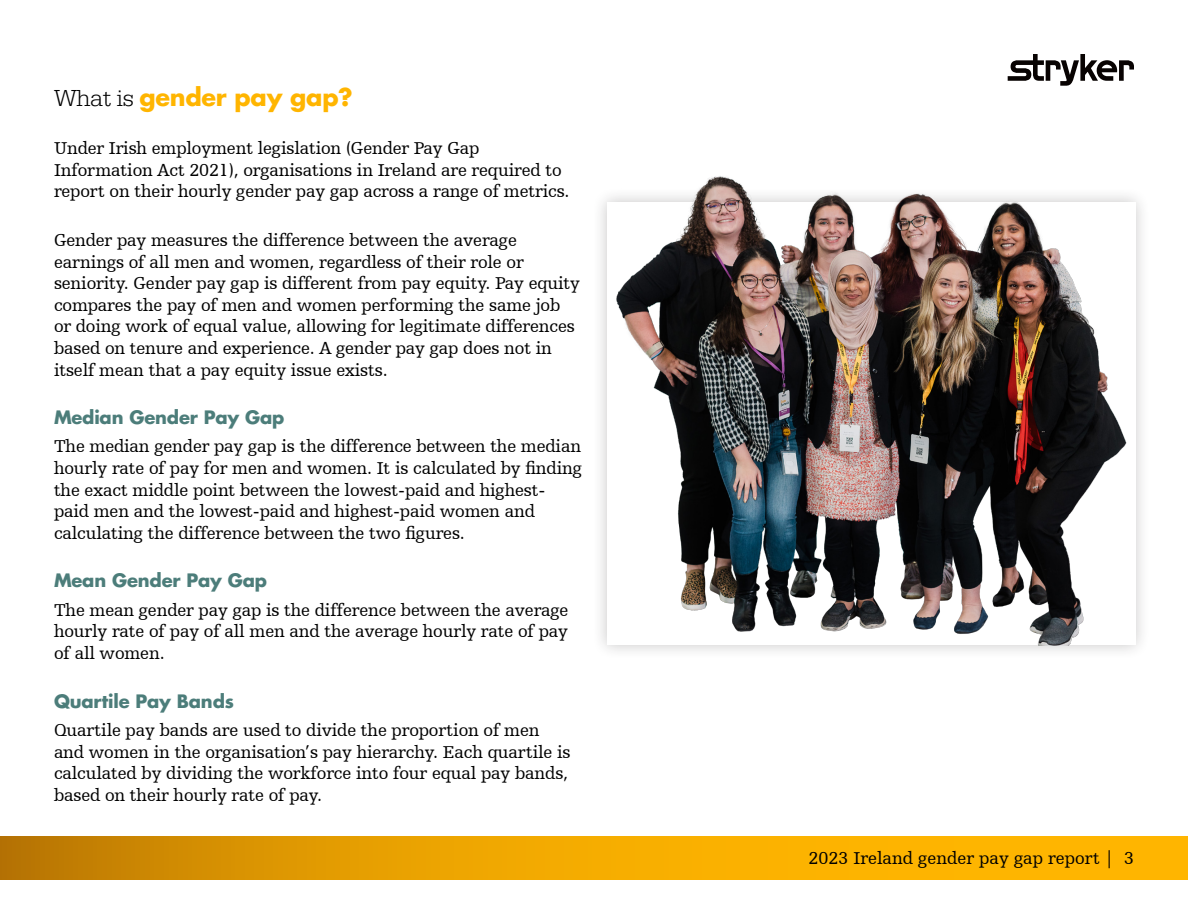
<style>
.page{position:relative;width:1188px;height:918px;background:#fff}
.page>*{position:absolute;margin:0;border:0;box-sizing:border-box;transform-origin:0 0}
.t1{font:700 24px "Futura For Stryker";letter-spacing:-.01em;color:#ffb500}
.t2{font:18px/21.6px "Humanist Slabserif 712 BT";letter-spacing:-.01em;color:#000}
.t3{font:700 18px "Futura For Stryker";letter-spacing:-.01em;color:#4c7d7a}
.s1{font-family:"URW Egyptienne TOT";font-weight:300;color:#000}
</style>
<div class="page">
<svg style="left:0;top:836px;width:1188px;height:44px;background:#eca400"></svg>
<svg style="left:1008px;top:54px;width:126px;height:32px"></svg>
<div style="left:592px;top:187px;width:559px;height:474px;background:#231f20;opacity:.25"></div>
<img style="left:608px;top:176px;width:522px;height:469px">
<p class="t1" style="left:54px;top:81px;width:300px"><span class="s1">What is</span> gender pay gap?</p>
<p class="t2" style="left:54px;top:137px;width:517px">Under Irish employment legislation (Gender Pay Gap<br>Information Act 2021), organisations in Ireland are required to report on their hourly gender pay gap across a range of metrics.</p>
<p class="t2" style="left:54px;top:229px;width:528px">Gender pay measures the difference between the average earnings of all men and women, regardless of their role or seniority. Gender pay gap is different from pay equity. Pay equity compares the pay of men and women performing the same job or doing work of equal value, allowing for legitimate differences based on tenure and experience. A gender pay gap does not in itself mean that a pay equity issue exists.</p>
<p class="t3" style="left:54px;top:405px;width:232px">Median Gender Pay Gap</p>
<p class="t2" style="left:54px;top:435px;width:530px">The median gender pay gap is the difference between the median hourly rate of pay for men and women. It is calculated by finding the exact middle point between the lowest-paid and highest&shy;paid men and the lowest-paid and highest-paid women and calculating the difference between the two figures.</p>
<p class="t3" style="left:54px;top:569px;width:215px">Mean Gender Pay Gap</p>
<p class="t2" style="left:54px;top:599px;width:516px;text-align:justify">The mean gender pay gap is the difference between the average hourly rate of pay of all men and the average hourly rate of pay of all women.</p>
<p class="t3" style="left:54px;top:689px;width:182px">Quartile Pay Bands</p>
<p class="t2" style="left:54px;top:719px;width:518px">Quartile pay bands are used to divide the proportion of men and women in the organisation’s pay hierarchy. Each quartile is calculated by dividing the workforce into four equal pay bands, based on their hourly rate of pay.</p>
<p class="t2" style="left:808px;top:847px;width:327px">2023 Ireland gender pay gap report | 3</p>
</div>
